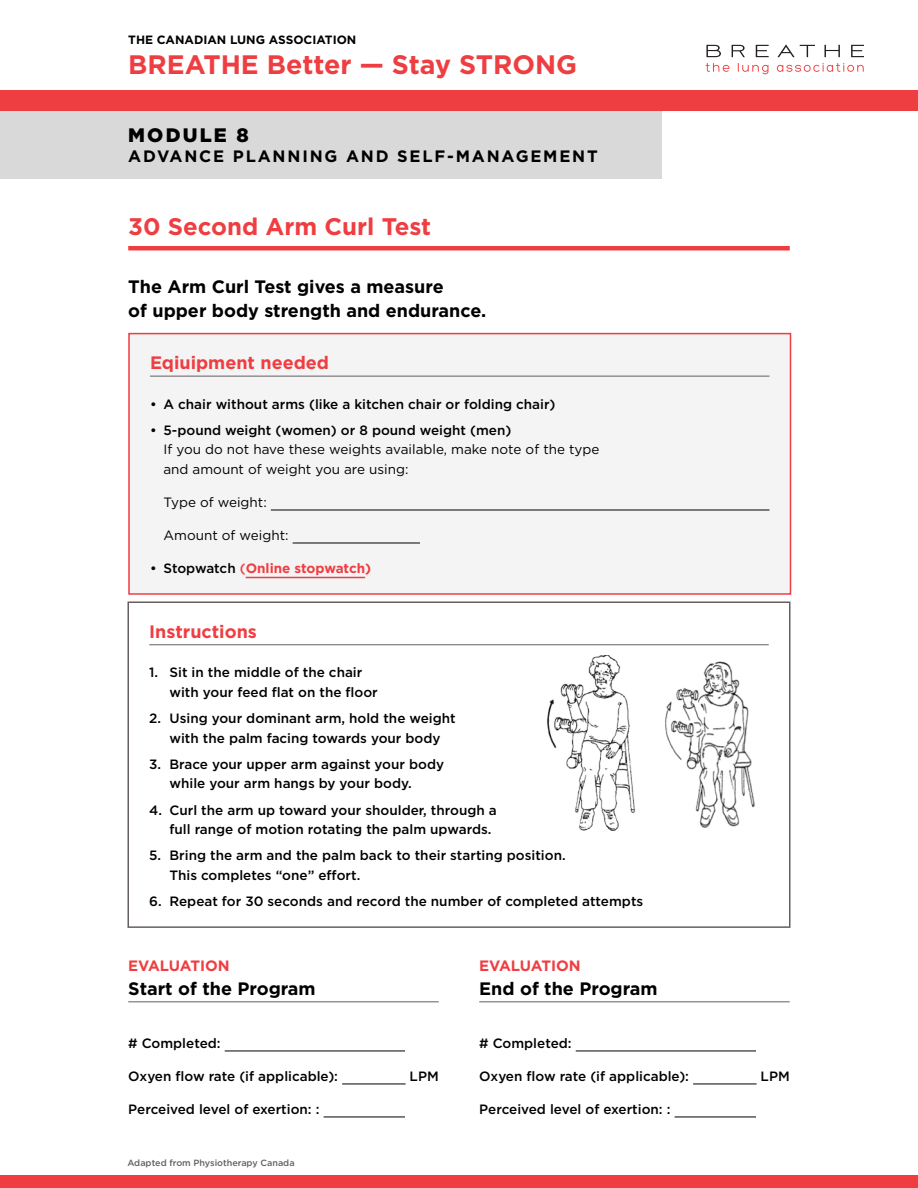
<style>
.page{position:relative;width:918px;height:1188px;background:#fff}
.page>*{position:absolute;margin:0;border:0;box-sizing:border-box;transform-origin:0 0}
.t1{font:700 26.7px "Gotham";color:#ef3e42}
.t2{font:700 24px "Gotham";color:#ef3e42}
.t3{font:900 19.5px "Gotham";letter-spacing:.11em;color:#000}
.t4{font:700 18px/24px "Gotham";color:#000}
.t5{font:700 18px "Gotham";color:#ef3e42}
.t6{font:700 16.5px "Gotham";letter-spacing:.11em;color:#000}
.t7{font:700 15px "Gotham";color:#ef3e42}
.t8{font:500 13.5px/19.5px "Gotham";color:#000}
.t9{font:13.5px/19.5px "Gotham";color:#000}
.t10{font:700 13.5px "Gotham";color:#ef3e42}
.t11{font:700 12px "Gotham";color:#000}
.t12{font:500 9px "Gotham";color:#655f60}
.s1{font-weight:500;color:#000}
.s2{font-weight:500}
</style>
<div class="page">
<div style="left:0;top:91px;width:918px;height:20px;background:#ef3e42"></div>
<div style="left:0;top:1175px;width:918px;height:13px;background:#ef3e42"></div>
<div style="left:0;top:111px;width:662px;height:67px;background:#d9d9d9"></div>
<svg style="left:706px;top:44px;width:158px;height:13px"></svg>
<svg style="left:706px;top:63px;width:24px;height:9px"></svg>
<svg style="left:738px;top:63px;width:30px;height:11px"></svg>
<svg style="left:777px;top:63px;width:87px;height:9px"></svg>
<hr style="left:128px;top:246px;width:662px;height:4px;background:#ef3e42">
<hr style="left:149px;top:644px;width:620px;height:1px;background:#655f60">
<div style="left:128px;top:601px;width:662px;height:327px;border:2px solid #655f60"></div>
<div style="left:129px;top:334px;width:661px;height:260px;background:#f4f4f4"></div>
<hr style="left:150px;top:376px;width:620px;height:1px;background:#655f60">
<hr style="left:271px;top:510px;width:498px;height:1px;background:#000">
<hr style="left:293px;top:543px;width:127px;height:1px;background:#000">
<hr style="left:246px;top:577px;width:119px;height:1px;background:#ef3e42">
<div style="left:128px;top:333px;width:663px;height:262px;border:2px solid #ef3e42"></div>
<img style="left:547px;top:655px;width:89px;height:175px">
<img style="left:665px;top:661px;width:90px;height:167px">
<hr style="left:128px;top:1001px;width:311px;height:1px;background:#655f60">
<hr style="left:225px;top:1051px;width:180px;height:1px;background:#000">
<hr style="left:342px;top:1084px;width:64px;height:1px;background:#000">
<hr style="left:324px;top:1117px;width:81px;height:1px;background:#000">
<hr style="left:479px;top:1001px;width:311px;height:1px;background:#655f60">
<hr style="left:576px;top:1051px;width:180px;height:1px;background:#000">
<hr style="left:693px;top:1084px;width:64px;height:1px;background:#000">
<hr style="left:675px;top:1117px;width:81px;height:1px;background:#000">
<p class="t11" style="left:128px;top:32px;width:230px">THE CANADIAN LUNG ASSOCIATION</p>
<h1 class="t1" style="left:128px;top:47px;width:450px">BREATHE Better — Stay STRONG</h1>
<h3 class="t3" style="left:128px;top:122px;width:122px">MODULE 8</h3>
<p class="t6" style="left:128px;top:145px;width:471px">ADVANCE PLANNING AND SELF-MANAGEMENT</p>
<h2 class="t2" style="left:128px;top:211px;width:304px">30 Second Arm Curl Test</h2>
<h3 class="t4" style="left:128px;top:274px;width:360px">The Arm Curl Test gives a measure<br>of upper body strength and endurance.</h3>
<h3 class="t5" style="left:150px;top:351px;width:181px">Eqiuipment needed</h3>
<p class="t8" style="left:150px;top:394px;width:407px">• A chair without arms (like a kitchen chair or folding chair)</p>
<p class="t8" style="left:150px;top:420px;width:363px">• 5-pound weight (women) or 8 pound weight (men)</p>
<p class="t9" style="left:164px;top:440px;width:438px">If you do not have these weights available, make note of the type and amount of weight you are using:</p>
<p class="t9" style="left:164px;top:492px;width:105px">Type of weight:</p>
<p class="t9" style="left:164px;top:525px;width:127px">Amount of weight:</p>
<p class="t10" style="left:150px;top:559px;width:223px"><span class="s1">• Stopwatch</span> <span class="s2">(</span>Online stopwatch)</p>
<h3 class="t5" style="left:149px;top:619px;width:109px">Instructions</h3>
<p class="t8" style="left:170px;top:663px;width:210px;text-indent:-20px">1. Sit in the middle of the chair with your feed flat on the floor</p>
<p class="t8" style="left:149px;top:708px;width:308px;text-align:center">2. Using your dominant arm, hold the weight with the palm facing towards your body</p>
<p class="t8" style="left:170px;top:754px;width:276px;text-indent:-20px">3. Brace your upper arm against your body while your arm hangs by your body.</p>
<p class="t8" style="left:170px;top:800px;width:329px;text-indent:-20px">4. Curl the arm up toward your shoulder, through a full range of motion rotating the palm upwards.</p>
<p class="t8" style="left:170px;top:846px;width:398px;text-indent:-20px">5. Bring the arm and the palm back to their starting position.<br>This completes “one” effort.</p>
<p class="t8" style="left:149px;top:891px;width:496px">6. Repeat for 30 seconds and record the number of completed attempts</p>
<p class="t7" style="left:128px;top:955px;width:103px">EVALUATION</p>
<h3 class="t4" style="left:128px;top:976px;width:189px">Start of the Program</h3>
<p class="t8" style="left:128px;top:1033px;width:94px"># Completed:</p>
<p class="t8" style="left:128px;top:1066px;width:211px">Oxyen flow rate (if applicable):</p>
<p class="t8" style="left:410px;top:1066px;width:31px">LPM</p>
<p class="t8" style="left:128px;top:1099px;width:193px">Perceived level of exertion: :</p>
<p class="t12" style="left:127px;top:1157px;width:169px">Adapted from Physiotherapy Canada</p>
<p class="t7" style="left:479px;top:955px;width:103px">EVALUATION</p>
<h3 class="t4" style="left:479px;top:976px;width:180px">End of the Program</h3>
<p class="t8" style="left:479px;top:1033px;width:94px"># Completed:</p>
<p class="t8" style="left:479px;top:1066px;width:211px">Oxyen flow rate (if applicable):</p>
<p class="t8" style="left:761px;top:1066px;width:31px">LPM</p>
<p class="t8" style="left:479px;top:1099px;width:193px">Perceived level of exertion: :</p>
</div>
